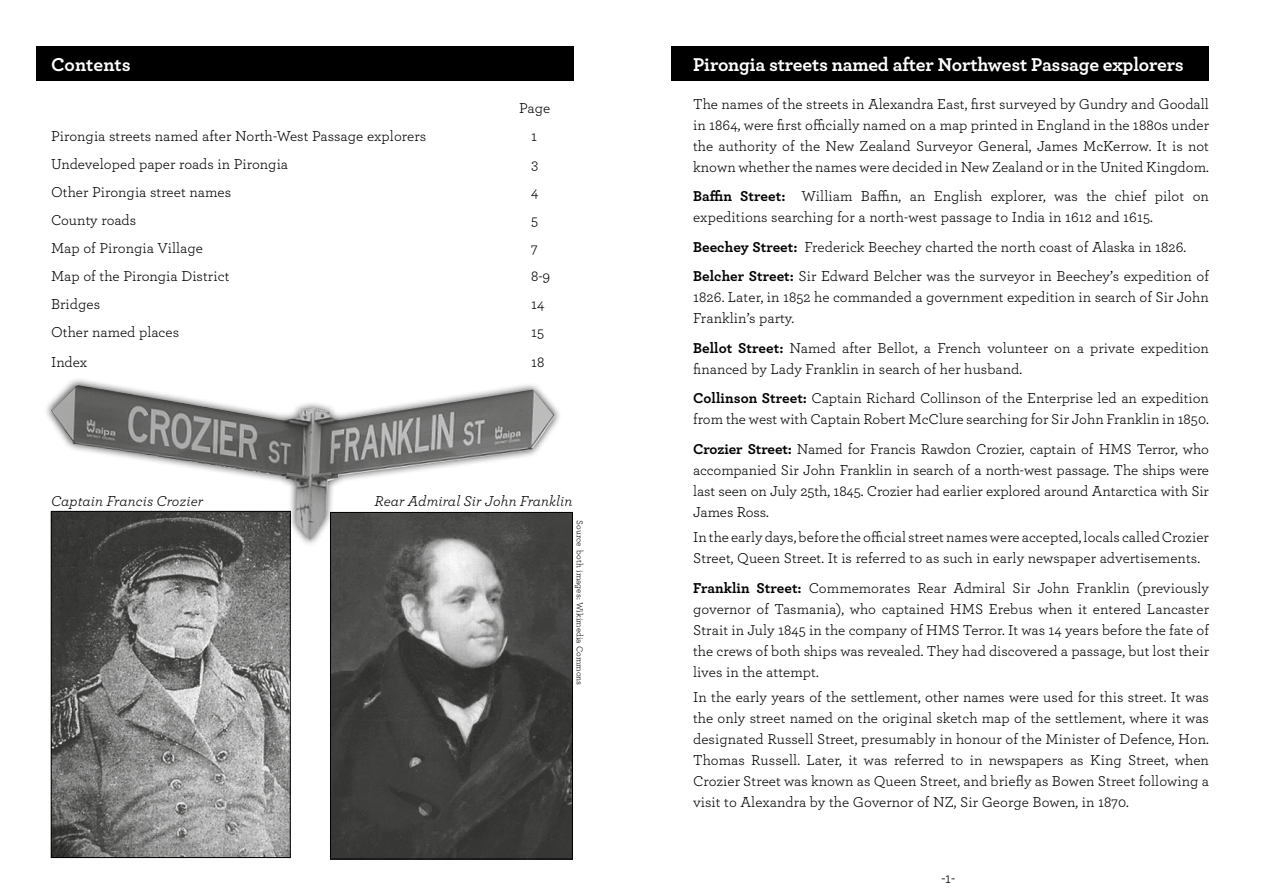
<style>
.page{position:relative;width:1263px;height:893px;background:#fff}
.page>*{position:absolute;margin:0;border:0;box-sizing:border-box;transform-origin:0 0}
.t1{font:700 19.5px "Archer";letter-spacing:-.01em;color:#fff}
.t2{font:15px/21px "Archer";letter-spacing:.005em;color:#000}
.t3{font:italic 15px "Archer";letter-spacing:.005em;color:#000}
.t4{font:9px "Archer";letter-spacing:.005em;color:#000}
.s1{font-weight:700}
</style>
<div class="page">
<div style="left:36px;top:47px;width:537px;height:34px;background:#000"></div>
<img style="left:332px;top:514px;width:239px;height:343px">
<div style="left:330px;top:512px;width:243px;height:347px;border:1px solid #000"></div>
<img style="left:53px;top:547px;width:235px;height:309px">
<div style="left:51px;top:511px;width:239px;height:347px;border:1px solid #000"></div>
<div style="left:44px;top:377px;width:519px;height:170px;background:#000;opacity:.75"></div>
<img style="left:51px;top:384px;width:504px;height:156px">
<div style="left:672px;top:47px;width:537px;height:34px;background:#000"></div>
<h1 class="t1" style="left:51px;top:49px;width:81px">Contents</h1>
<p class="t2" style="left:519px;top:97px;width:33px">Page</p>
<p class="t2" style="left:51px;top:125px;width:377px">Pirongia streets named after North-West Passage explorers</p>
<p class="t2" style="left:531px;top:125px;width:7px">1</p>
<p class="t2" style="left:51px;top:153px;width:239px">Undeveloped paper roads in Pirongia</p>
<p class="t2" style="left:531px;top:153px;width:9px">3</p>
<p class="t2" style="left:51px;top:181px;width:182px">Other Pirongia street names</p>
<p class="t2" style="left:531px;top:181px;width:9px">4</p>
<p class="t2" style="left:51px;top:209px;width:87px">County roads</p>
<p class="t2" style="left:531px;top:209px;width:9px">5</p>
<p class="t2" style="left:51px;top:237px;width:154px">Map of Pirongia Village</p>
<p class="t2" style="left:531px;top:237px;width:8px">7</p>
<p class="t2" style="left:51px;top:265px;width:180px">Map of the Pirongia District</p>
<p class="t2" style="left:531px;top:265px;width:21px">8-9</p>
<p class="t2" style="left:51px;top:293px;width:51px">Bridges</p>
<p class="t2" style="left:531px;top:293px;width:15px">14</p>
<p class="t2" style="left:51px;top:321px;width:130px">Other named places</p>
<p class="t2" style="left:531px;top:321px;width:15px">15</p>
<p class="t2" style="left:51px;top:350px;width:38px">Index</p>
<p class="t2" style="left:531px;top:350px;width:15px">18</p>
<p class="t3" style="left:51px;top:490px;width:154px">Captain Francis Crozier</p>
<p class="t3" style="left:375px;top:490px;width:199px">Rear Admiral Sir John Franklin</p>
<p class="t4" style="left:586px;top:520px;width:167px;rotate:90deg">Source both images: Wikimedia Commons</p>
<h1 class="t1" style="left:693px;top:49px;width:492px">Pirongia streets named after Northwest Passage explorers</h1>
<p class="t2" style="left:693px;top:92px;width:517px;text-align:justify">The names of the streets in Alexandra East, first surveyed by Gundry and Goodall in 1864, were first officially named on a map printed in England in the 1880s under the authority of the New Zealand Surveyor General, James McKerrow. It is not known whether the names were decided in New Zealand or in the United Kingdom.</p>
<p class="t2" style="left:693px;top:185px;width:517px"><span class="s1">Baffin Street:</span> William Baffin, an English explorer, was the chief pilot on expeditions searching for a north-west passage to India in 1612 and 1615.</p>
<p class="t2" style="left:693px;top:231px;width:517px;line-height:29.5px"><span class="s1">Beechey Street:</span> Frederick Beechey charted the north coast of Alaska in 1826.<br><span class="s1">Belcher Street:</span> Sir Edward Belcher was the surveyor in Beechey’s expedition of</p>
<p class="t2" style="left:693px;top:286px;width:517px">1826. Later, in 1852 he commanded a government expedition in search of Sir John<br>Franklin’s party.</p>
<p class="t2" style="left:693px;top:336px;width:517px"><span class="s1">Bellot Street:</span> Named after Bellot, a French volunteer on a private expedition financed by Lady Franklin in search of her husband.</p>
<p class="t2" style="left:693px;top:387px;width:517px"><span class="s1">Collinson Street:</span> Captain Richard Collinson of the Enterprise led an expedition from the west with Captain Robert McClure searching for Sir John Franklin in 1850.</p>
<p class="t2" style="left:693px;top:438px;width:517px;text-align:justify"><span class="s1">Crozier Street:</span> Named for Francis Rawdon Crozier, captain of HMS Terror, who accompanied Sir John Franklin in search of a north-west passage. The ships were last seen on July 25th, 1845. Crozier had earlier explored around Antarctica with Sir James Ross.</p>
<p class="t2" style="left:693px;top:526px;width:517px">In the early days, before the official street names were accepted, locals called Crozier<br>Street, Queen Street. It is referred to as such in early newspaper advertisements.</p>
<p class="t2" style="left:693px;top:576px;width:517px;text-align:justify"><span class="s1">Franklin Street:</span> Commemorates Rear Admiral Sir John Franklin (previously governor of Tasmania), who captained HMS Erebus when it entered Lancaster Strait in July 1845 in the company of HMS Terror. It was 14 years before the fate of the crews of both ships was revealed. They had discovered a passage, but lost their lives in the attempt.</p>
<p class="t2" style="left:693px;top:685px;width:517px;text-align:justify">In the early years of the settlement, other names were used for this street. It was the only street named on the original sketch map of the settlement, where it was designated Russell Street, presumably in honour of the Minister of Defence, Hon.<br>Thomas Russell. Later, it was referred to in newspapers as King Street, when Crozier Street was known as Queen Street, and briefly as Bowen Street following a visit to Alexandra by the Governor of NZ, Sir George Bowen, in 1870.</p>
<p class="t2" style="left:941px;top:867px;width:15px">-1-</p>
</div>
